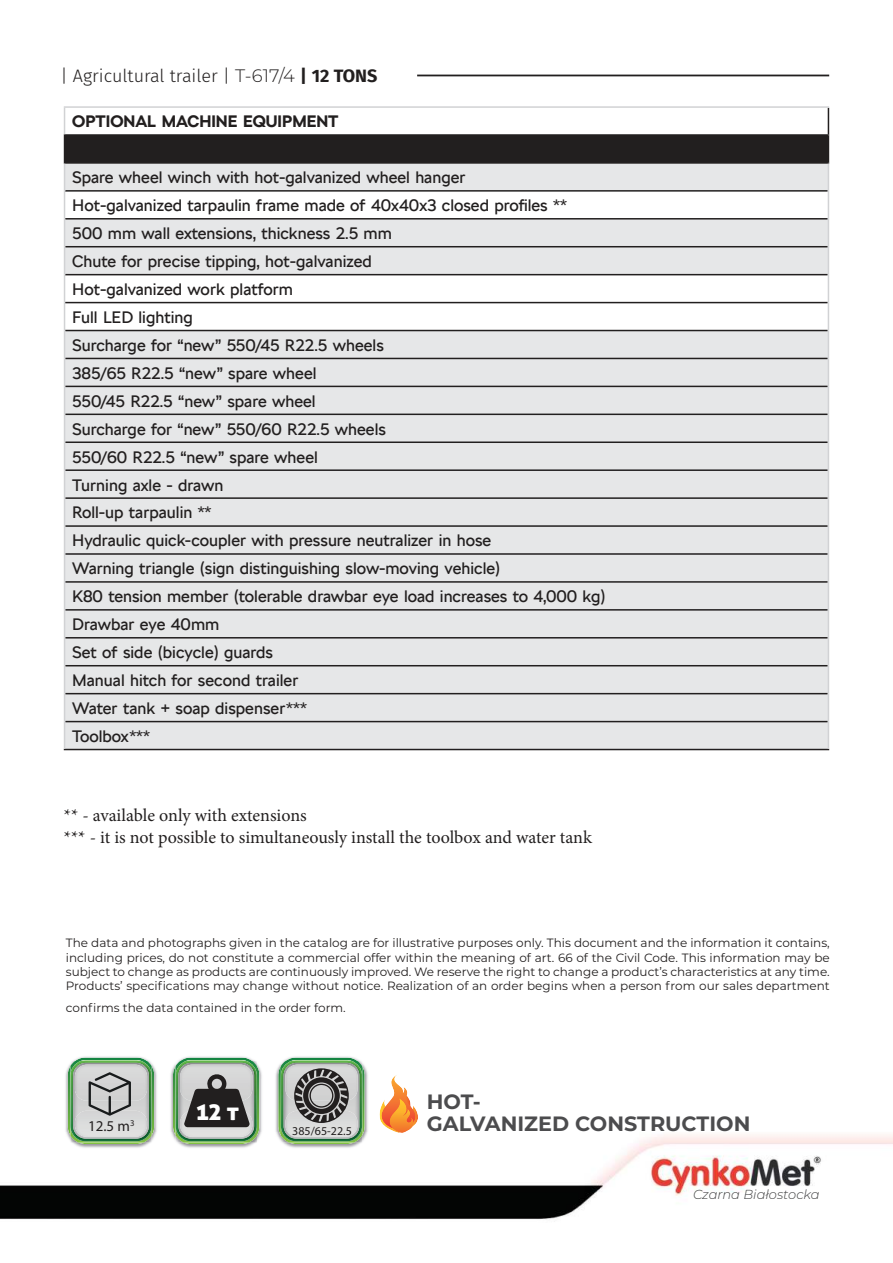
<style>
.page{position:relative;width:893px;height:1263px;background:#fff}
.page>*{position:absolute;margin:0;border:0;box-sizing:border-box;transform-origin:0 0}
.t1{font:24px "Aller Display";color:#fff}
.t2{font:700 20.7px "Montserrat";color:#4c4c4e}
.t3{font:18px/21.6px "Minion Pro";letter-spacing:-.005em;color:#221f1f}
.t4{font:300 18px "Fira Sans";color:#221f1f}
.t5{font:16.5px/27.9px "SKODA Next Arabic";color:#221f1f}
.t6{font:700 16.5px "SKODA Next Arabic";color:#221f1f}
.t7{font:15px "Myriad Pro";color:#221f1f}
.t8{font:italic 300 13.05px "Montserrat";color:#404041}
.t9{font:12px/14.4px "Montserrat";color:#221f1f;text-align:justify}
.t10{font:12px "Myriad Pro";color:#221f1f}
.s1{font-family:"Montserrat"}
.s2{font-weight:700}
</style>
<div class="page">
<hr style="left:417px;top:75px;width:412px;height:1px;background:#221f1f">
<img style="left:0;top:1134px;width:893px;height:85px">
<div style="left:65px;top:135px;width:763px;height:28px;background:#221f1f"></div>
<svg style="left:65px;top:164px;width:763px;height:585px;background:#e7e8e9"></svg>
<hr style="left:64px;top:134px;width:765px;height:2px;background:#221f1f">
<hr style="left:64px;top:162px;width:765px;height:2px;background:#221f1f">
<hr style="left:65px;top:190px;width:763px;height:2px;background:#221f1f">
<hr style="left:65px;top:218px;width:763px;height:2px;background:#221f1f">
<hr style="left:65px;top:246px;width:763px;height:1px;background:#221f1f">
<hr style="left:65px;top:274px;width:763px;height:1px;background:#221f1f">
<hr style="left:65px;top:302px;width:763px;height:1px;background:#221f1f">
<hr style="left:65px;top:330px;width:763px;height:1px;background:#221f1f">
<hr style="left:65px;top:358px;width:763px;height:1px;background:#221f1f">
<hr style="left:65px;top:386px;width:763px;height:1px;background:#221f1f">
<hr style="left:65px;top:414px;width:763px;height:1px;background:#221f1f">
<hr style="left:65px;top:441px;width:763px;height:2px;background:#221f1f">
<hr style="left:65px;top:469px;width:763px;height:2px;background:#221f1f">
<hr style="left:65px;top:497px;width:763px;height:2px;background:#221f1f">
<hr style="left:65px;top:525px;width:763px;height:2px;background:#221f1f">
<hr style="left:65px;top:553px;width:763px;height:2px;background:#221f1f">
<hr style="left:65px;top:581px;width:763px;height:2px;background:#221f1f">
<hr style="left:65px;top:609px;width:763px;height:2px;background:#221f1f">
<hr style="left:65px;top:637px;width:763px;height:1px;background:#221f1f">
<hr style="left:65px;top:665px;width:763px;height:1px;background:#221f1f">
<hr style="left:65px;top:693px;width:763px;height:1px;background:#221f1f">
<hr style="left:65px;top:721px;width:763px;height:1px;background:#221f1f">
<hr style="left:64px;top:749px;width:765px;height:1px;background:#221f1f">
<hr style="left:64px;top:106px;width:765px;height:2px;background:#d1d2d4">
<svg style="left:64px;top:108px;width:1px;height:641px"></svg>
<svg style="left:828px;top:108px;width:1px;height:641px"></svg>
<img style="left:274px;top:1056px;width:95px;height:94px">
<img style="left:286px;top:1057px;width:71px;height:4px">
<img style="left:291px;top:1060px;width:61px;height:1px">
<img style="left:281px;top:1061px;width:81px;height:80px">
<img style="left:284px;top:1063px;width:75px;height:75px">
<img style="left:288px;top:1063px;width:71px;height:63px">
<img style="left:285px;top:1065px;width:73px;height:36px">
<img style="left:285px;top:1111px;width:73px;height:26px">
<svg style="left:294px;top:1068px;width:55px;height:55px;background:#7e7d7d"></svg>
<img style="left:379px;top:1105px;width:3px;height:18px">
<img style="left:416px;top:1110px;width:2px;height:13px">
<img style="left:382px;top:1075px;width:34px;height:54px">
<img style="left:389px;top:1098px;width:25px;height:35px">
<img style="left:64px;top:1056px;width:94px;height:94px">
<svg style="left:79px;top:1057px;width:7px;height:2px"></svg>
<img style="left:81px;top:1060px;width:60px;height:1px">
<img style="left:70px;top:1061px;width:82px;height:80px">
<img style="left:73px;top:1063px;width:76px;height:75px">
<img style="left:75px;top:1065px;width:72px;height:36px">
<img style="left:75px;top:1111px;width:72px;height:26px">
<svg style="left:89px;top:1072px;width:42px;height:44px;background:#a8a9a9"></svg>
<img style="left:169px;top:1056px;width:95px;height:94px">
<img style="left:180px;top:1057px;width:72px;height:4px">
<img style="left:186px;top:1060px;width:60px;height:1px">
<img style="left:176px;top:1061px;width:81px;height:80px">
<img style="left:178px;top:1063px;width:76px;height:75px">
<img style="left:180px;top:1065px;width:72px;height:36px">
<img style="left:180px;top:1111px;width:72px;height:26px">
<svg style="left:184px;top:1074px;width:65px;height:53px;background:#5f5d5d"></svg>
<p class="t4" style="left:61px;top:68px;width:318px">| Agricultural trailer | <span class="s1">T-617/4</span> <span class="s2">| 12 TONS</span></p>
<p class="t6" style="left:72px;top:112px;width:268px">OPTIONAL MACHINE EQUIPMENT</p>
<p class="t5" style="left:72px;top:165px;width:535px">Spare wheel winch with hot-galvanized wheel hanger<br>Hot-galvanized tarpaulin frame made of 40x40x3 closed profiles **<br>500 mm wall extensions, thickness 2.5 mm<br>Chute for precise tipping, hot-galvanized<br>Hot-galvanized work platform<br>Full LED lighting<br>Surcharge for “new” 550/45 R22.5 wheels<br>385/65 R22.5 “new” spare wheel<br>550/45 R22.5 “new” spare wheel<br>Surcharge for “new” 550/60 R22.5 wheels<br>550/60 R22.5 “new” spare wheel<br>Turning axle - drawn<br>Roll-up tarpaulin **<br>Hydraulic quick-coupler with pressure neutralizer in hose<br>Warning triangle (sign distinguishing slow-moving vehicle)<br>K80 tension member (tolerable drawbar eye load increases to 4,000 kg)<br>Drawbar eye 40mm<br>Set of side (bicycle) guards<br>Manual hitch for second trailer<br>Water tank + soap dispenser***<br>Toolbox***</p>
<p class="t3" style="left:64px;top:806px;width:530px">** - available only with extensions<br>*** - it is not possible to simultaneously install the toolbox and water tank</p>
<p class="t9" style="left:66px;top:937px;width:765px">The data and photographs given in the catalog are for illustrative purposes only. This document and the information it contains, including prices, do not constitute a commercial offer within the meaning of art. 66 of the Civil Code. This information may be subject to change as products are continuously improved. We reserve the right to change a product’s characteristics at any time.<br>Products’ specifications may change without notice. Realization of an order begins when a person from our sales department</p>
<p class="t9" style="left:66px;top:1001px;width:281px">confirms the data contained in the order form.</p>
<p class="t2" style="left:427px;top:1091px;width:56px">HOT-</p>
<h1 class="t1" style="left:196px;top:1098px;width:45px">12 t</h1>
<p class="t7" style="left:88px;top:1117px;width:48px">12.5 m<sup>3</sup></p>
<p class="t2" style="left:427px;top:1113px;width:325px">GALVANIZED CONSTRUCTION</p>
<p class="t10" style="left:292px;top:1123px;width:61px">385/65-22.5</p>
<p class="t8" style="left:693px;top:1187px;width:128px">Czarna Białostocka</p>
</div>
